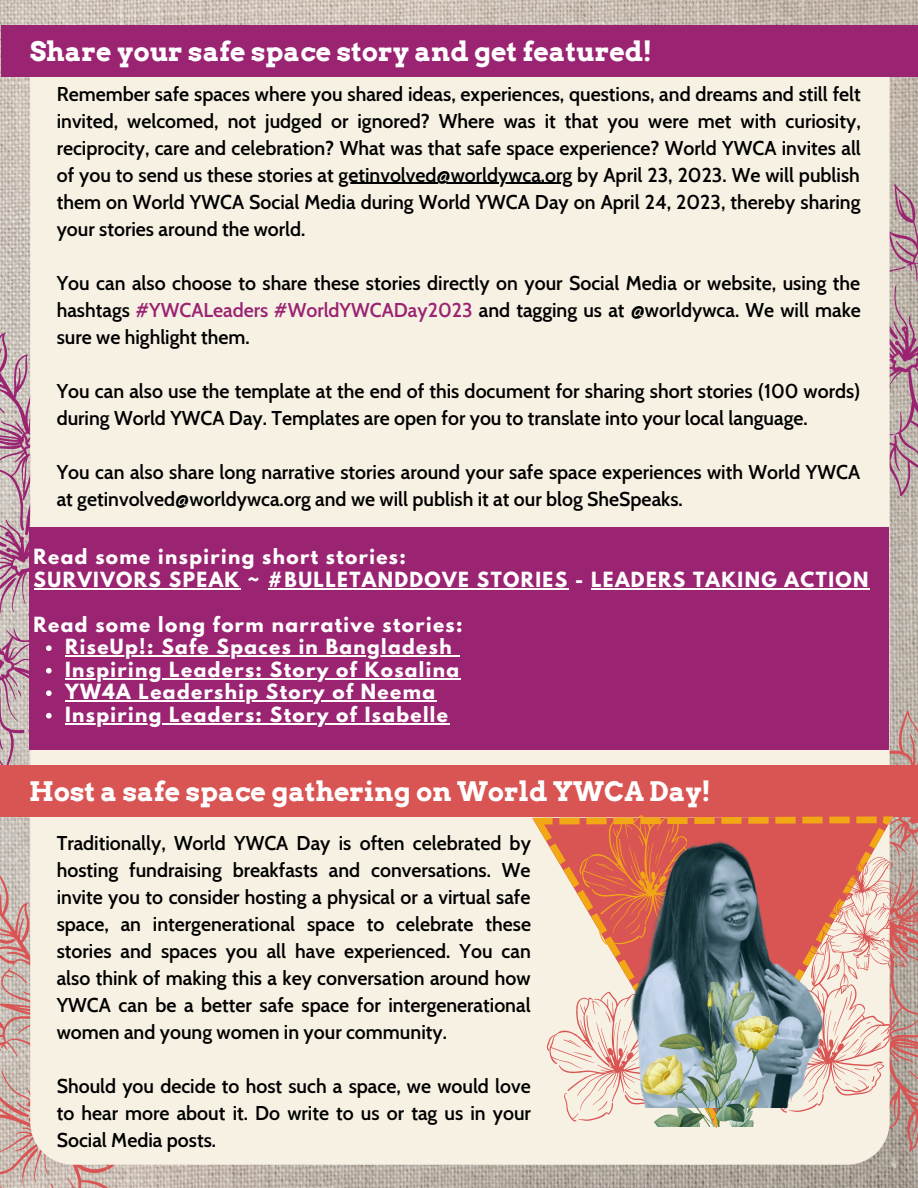
<style>
.page{position:relative;width:918px;height:1188px;background:#fff}
.page>*{position:absolute;margin:0;border:0;box-sizing:border-box;transform-origin:0 0}
.t1{font:700 26.85px "Arvo";color:#fff}
.t2{font:600 19.5px/27px "Cabin";color:#000;text-align:justify}
.t3{font:700 18.6px/22.5px "League Spartan";letter-spacing:.075em;color:#fff}
.s1{color:#9a2372}
</style>
<div class="page">
<img style="left:0;top:0;width:918px;height:1188px">
<svg style="left:890px;top:97px;width:28px;height:441px;background:#b79da0"></svg>
<svg style="left:690px;top:677px;width:228px;height:511px;background:#afa096"></svg>
<svg style="left:0;top:269px;width:30px;height:496px;background:#c1a2ad"></svg>
<svg style="left:0;top:839px;width:245px;height:349px;background:#cbb0a8"></svg>
<div style="left:30px;top:77px;width:860px;height:1088px;background:#f7f1e3"></div>
<div style="left:1px;top:25px;width:917px;height:52px;background:#9a2372"></div>
<div style="left:29px;top:527px;width:860px;height:222px;background:#9a2372"></div>
<svg style="left:46px;top:645px;width:6px;height:6px"></svg>
<hr style="left:65px;top:656px;width:388px;height:1px;background:#fff">
<svg style="left:46px;top:668px;width:6px;height:6px"></svg>
<hr style="left:65px;top:678px;width:396px;height:1px;background:#fff">
<svg style="left:46px;top:690px;width:6px;height:6px"></svg>
<hr style="left:65px;top:701px;width:371px;height:1px;background:#fff">
<svg style="left:46px;top:713px;width:6px;height:6px"></svg>
<hr style="left:65px;top:723px;width:384px;height:1px;background:#fff">
<hr style="left:34px;top:588px;width:207px;height:1px;background:#fff">
<hr style="left:268px;top:588px;width:301px;height:1px;background:#fff">
<hr style="left:591px;top:588px;width:279px;height:1px;background:#fff">
<hr style="left:339px;top:183px;width:233px;height:1px;background:#000">
<div style="left:0;top:765px;width:918px;height:51px;background:#d95554"></div>
<svg style="left:532px;top:816px;width:361px;height:312px;background:#f3ddc8"></svg>
<svg style="left:547px;top:992px;width:95px;height:129px;background:#f3dcd0"></svg>
<svg style="left:786px;top:821px;width:132px;height:292px;background:#deb3a6"></svg>
<svg style="left:580px;top:816px;width:41px;height:129px;background:#e17659"></svg>
<img style="left:621px;top:815px;width:212px;height:293px">
<img style="left:642px;top:983px;width:144px;height:144px">
<h1 class="t1" style="left:30px;top:35px;width:624px">Share your safe space story and get featured!</h1>
<p class="t2" style="left:57px;top:80px;width:806px">Remember safe spaces where you shared ideas, experiences, questions, and dreams and still felt invited, welcomed, not judged or ignored? Where was it that you were met with curiosity, reciprocity, care and celebration? What was that safe space experience? World YWCA invites all of you to send us these stories at getinvolved@worldywca.org by April 23, 2023. We will publish them on World YWCA Social Media during World YWCA Day on April 24, 2023, thereby sharing your stories around the world.</p>
<p class="t2" style="left:57px;top:269px;width:806px">You can also choose to share these stories directly on your Social Media or website, using the hashtags <span class="s1">#YWCALeaders #WorldYWCADay2023</span> and tagging us at @worldywca. We will make sure we highlight them.</p>
<p class="t2" style="left:57px;top:377px;width:805px">You can also use the template at the end of this document for sharing short stories (100 words) during World YWCA Day. Templates are open for you to translate into your local language.</p>
<p class="t2" style="left:57px;top:458px;width:805px">You can also share long narrative stories around your safe space experiences with World YWCA at getinvolved@worldywca.org and we will publish it at our blog SheSpeaks.</p>
<p class="t3" style="left:34px;top:548px;width:836px">Read some inspiring short stories:<br>SURVIVORS SPEAK ~ #BULLETANDDOVE STORIES - LEADERS TAKING ACTION</p>
<p class="t3" style="left:34px;top:616px;width:431px">Read some long form narrative stories:</p>
<p class="t3" style="left:65px;top:638px;width:396px">RiseUp!: Safe Spaces in Bangladesh Inspiring Leaders: Story of Kosalina YW4A Leadership Story of Neema Inspiring Leaders: Story of Isabelle</p>
<h1 class="t1" style="left:29px;top:775px;width:683px">Host a safe space gathering on World YWCA Day!</h1>
<p class="t2" style="left:57px;top:830px;width:476px">Traditionally, World YWCA Day is often celebrated by hosting fundraising breakfasts and conversations. We invite you to consider hosting a physical or a virtual safe space, an intergenerational space to celebrate these stories and spaces you all have experienced. You can also think of making this a key conversation around how YWCA can be a better safe space for intergenerational women and young women in your community.</p>
<p class="t2" style="left:57px;top:1073px;width:476px">Should you decide to host such a space, we would love to hear more about it. Do write to us or tag us in your Social Media posts.</p>
</div>
